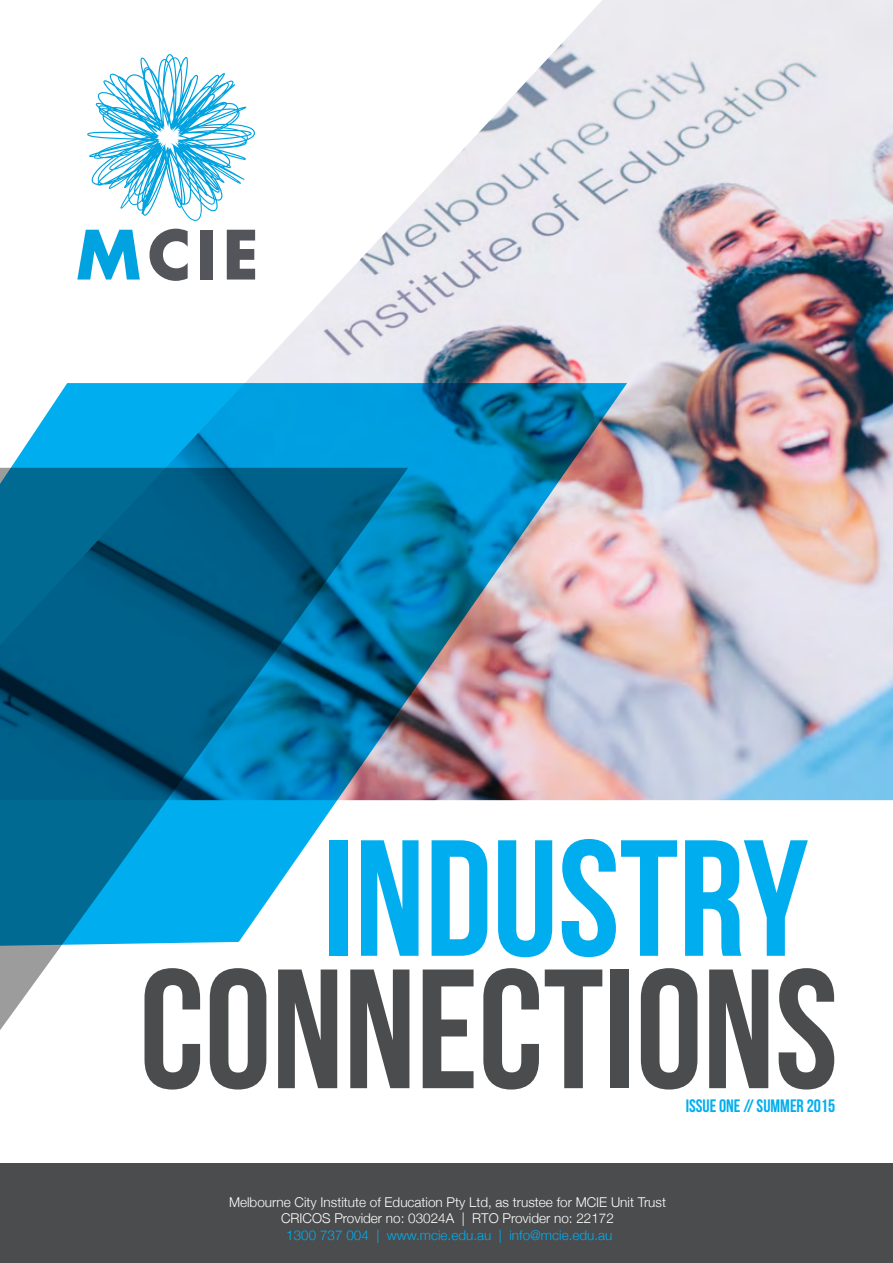
<style>
.page{position:relative;width:893px;height:1263px;background:#fff}
.page>*{position:absolute;margin:0;border:0;box-sizing:border-box;transform-origin:0 0}
.t1{font:169.5px "Bebas Neue";color:#4b4c4d}
.t2{font:165px "Bebas Neue";color:#00aeef}
.t3{font:18px "Bebas Neue";color:#00aeef}
.t4{font:300 13.5px "Helvetica Neue";color:#fff}
.t5{font:300 13.5px "Helvetica Neue";color:#00adef}
</style>
<div class="page">
<div style="left:0;top:1163px;width:893px;height:100px;background:#4b4c4d"></div>
<img style="left:77px;top:0;width:816px;height:800px">
<img style="left:0;top:383px;width:627px;height:418px">
<svg style="left:0;top:468px;width:408px;height:562px"></svg>
<p class="t2" style="left:323px;top:808px;width:487px">INDUSTRY</p>
<p class="t1" style="left:139px;top:937px;width:700px">CONNECTIONS</p>
<p class="t3" style="left:686px;top:1096px;width:151px">ISSUE ONE // SUMMER 2015</p>
<p class="t4" style="left:229px;top:1191px;width:438px">Melbourne City Institute of Education Pty Ltd, as trustee for MCIE Unit Trust</p>
<p class="t4" style="left:281px;top:1207px;width:334px">CRICOS Provider no: 03024A | RTO Provider no: 22172</p>
<p class="t5" style="left:286px;top:1224px;width:328px">1300 737 004 | www.mcie.edu.au | info@mcie.edu.au</p>
</div>
